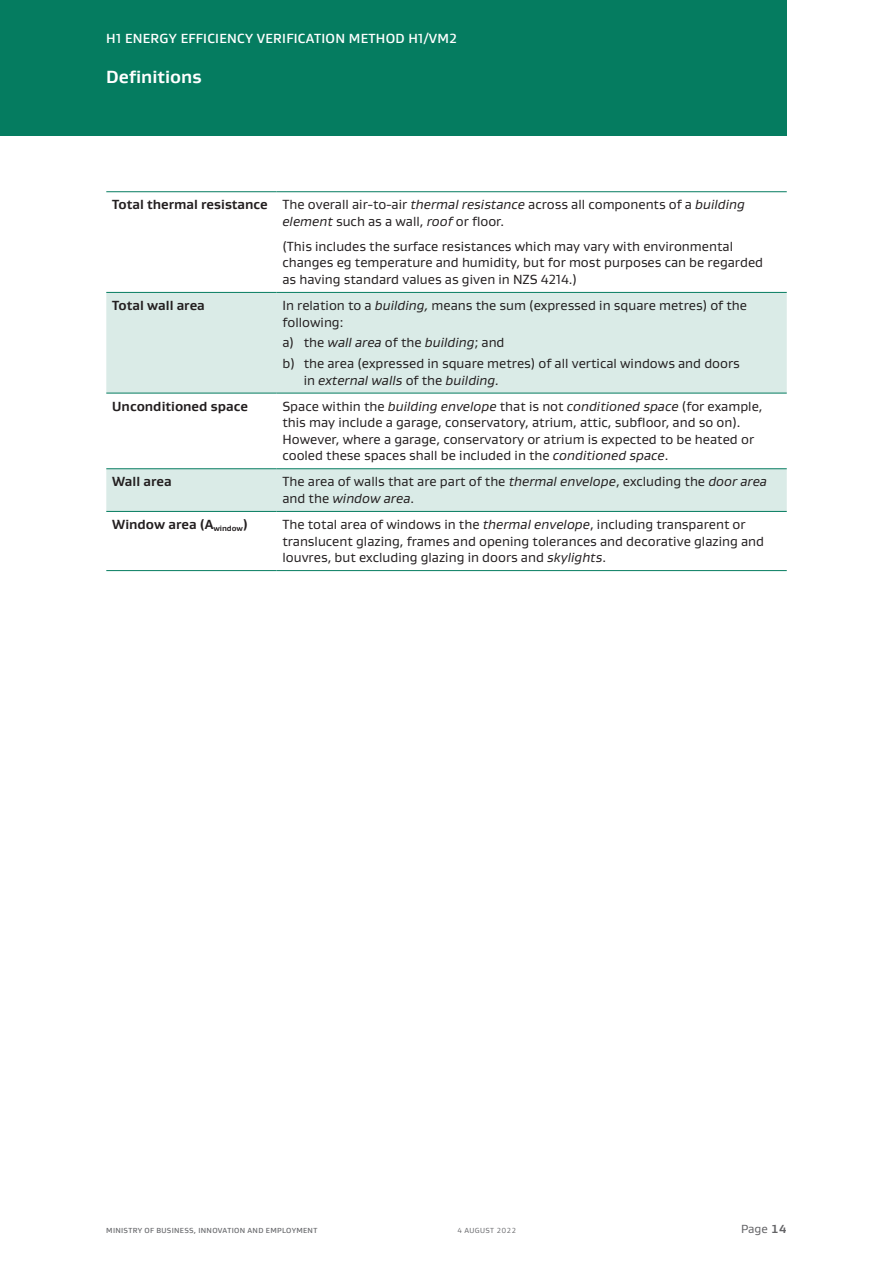
<style>
.page{position:relative;width:893px;height:1263px;background:#fff}
.page>*{position:absolute;margin:0;border:0;box-sizing:border-box;transform-origin:0 0}
.Bar_header{font:700 18px "Gustan";color:#fff}
._5_Body{font:13.5px/16.5px "Gustan";color:#231f20}
._1_1_1_A_B_Body{font:13.5px/16.5px "Gustan";color:#231f20}
._5_Body-2{font:700 13.5px "Gustan";color:#231f20}
.t1{font:500 13.5px "Gustan";letter-spacing:.02em;color:#fff}
._1_1_1_A_B_Body-2{font:italic 13.5px "Gustan";color:#231f20}
.t2{font:12px "Gustan";color:#636366}
.t3{font:500 7.5px "Gustan";letter-spacing:.04em;color:#6c6d70}
.t4{font:7.5px "Gustan";letter-spacing:.04em;color:#6c6d70}
.s1{font-style:italic}
.s2{font-style:normal}
.s3{font-weight:700}
</style>
<div class="page">
<div style="left:0;top:0;width:787px;height:136px;background:#057c60"></div>
<svg style="left:106px;top:293px;width:681px;height:218px;fill:#daebe7"></svg>
<hr style="left:106px;top:191px;width:170px;height:1px;background:#057c60">
<hr style="left:276px;top:191px;width:511px;height:1px;background:#057c60">
<hr style="left:106px;top:292px;width:170px;height:1px;background:#057c60">
<hr style="left:276px;top:292px;width:511px;height:1px;background:#057c60">
<hr style="left:106px;top:570px;width:170px;height:1px;background:#057c60">
<hr style="left:276px;top:570px;width:511px;height:1px;background:#057c60">
<hr style="left:106px;top:393px;width:170px;height:1px;background:#057c60">
<hr style="left:276px;top:393px;width:511px;height:1px;background:#057c60">
<hr style="left:106px;top:468px;width:170px;height:1px;background:#057c60">
<hr style="left:276px;top:468px;width:511px;height:1px;background:#057c60">
<hr style="left:106px;top:511px;width:170px;height:1px;background:#057c60">
<hr style="left:276px;top:511px;width:511px;height:1px;background:#057c60">
<p class="t1" style="left:106px;top:30px;width:352px">H1 ENERGY EFFICIENCY VERIFICATION METHOD H1/VM2</p>
<p class="Bar_header" style="left:106px;top:65px;width:97px">Definitions</p>
<p class="_5_Body-2" style="left:112px;top:196px;width:157px">Total thermal resistance</p>
<p class="_5_Body" style="left:282px;top:196px;width:464px">The overall air-to-air <span class="s1">thermal resistance</span> across all components of a <span class="s1">building element</span> such as a wall, <span class="s1">roof</span> or floor.</p>
<p class="_5_Body" style="left:282px;top:238px;width:482px">(This includes the surface resistances which may vary with environmental changes eg temperature and humidity, but for most purposes can be regarded as having standard values as given in NZS 4214.)</p>
<p class="_5_Body-2" style="left:112px;top:297px;width:94px">Total wall area</p>
<p class="_5_Body" style="left:282px;top:297px;width:466px">In relation to a <span class="s1">building,</span> means the sum (expressed in square metres) of the following:</p>
<p class="_1_1_1_A_B_Body-2" style="left:282px;top:334px;width:224px"><span class="s2">a) the</span> wall area <span class="s2">of the</span> building<span class="s2">; and</span></p>
<p class="_1_1_1_A_B_Body" style="left:304px;top:355px;width:438px;text-indent:-21px">b) the area (expressed in square metres) of all vertical windows and doors in <span class="s1">external walls</span> of the <span class="s1">building.</span></p>
<p class="_5_Body-2" style="left:112px;top:397px;width:137px">Unconditioned space</p>
<p class="_5_Body" style="left:282px;top:397px;width:482px">Space within the <span class="s1">building envelope</span> that is not <span class="s1">conditioned space</span> (for example, this may include a garage, conservatory, atrium, attic, subfloor, and so on).<br>However, where a garage, conservatory or atrium is expected to be heated or cooled these spaces shall be included in the <span class="s1">conditioned space</span>.</p>
<p class="_5_Body-2" style="left:112px;top:473px;width:61px">Wall area</p>
<p class="_5_Body" style="left:282px;top:473px;width:486px">The area of walls that are part of the <span class="s1">thermal envelope</span>, excluding the <span class="s1">door area </span>and the <span class="s1">window area</span>.</p>
<p class="_5_Body-2" style="left:112px;top:515px;width:137px">Window area (A<sub>window</sub>)</p>
<p class="_5_Body" style="left:282px;top:516px;width:483px">The total area of windows in the <span class="s1">thermal envelope</span>, including transparent or translucent glazing, frames and opening tolerances and decorative glazing and louvres, but excluding glazing in doors and <span class="s1">skylights</span>.</p>
<p class="t3" style="left:106px;top:1225px;width:212px">MINISTRY OF BUSINESS, INNOVATION AND EMPLOYMENT</p>
<p class="t4" style="left:457px;top:1225px;width:61px">4 AUGUST 2022</p>
<p class="t2" style="left:741px;top:1221px;width:47px">Page <span class="s3">14</span></p>
</div>
